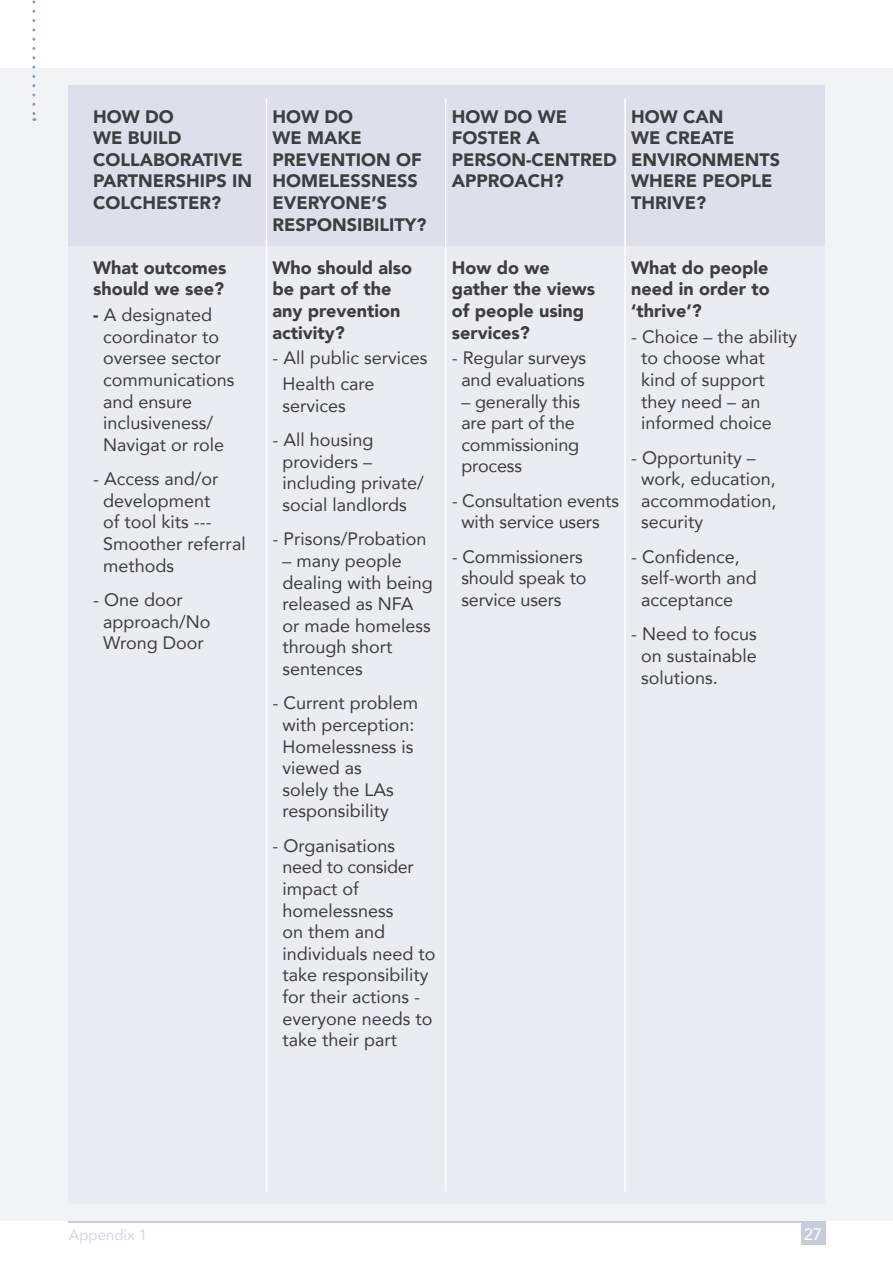
<style>
.page{position:relative;width:893px;height:1263px;background:#fff}
.page>*{position:absolute;margin:0;border:0;box-sizing:border-box;transform-origin:0 0}
.t1{font:18px/21.6px "Avenir";color:#3e3e3f}
.t2{font:900 18px/21.6px "Avenir";color:#3e3e3f}
.t3{font:16.5px "Avenir";color:#fff}
.t4{font:15px "Avenir";color:#d1d7e4}
.s1{font-weight:900}
</style>
<div class="page">
<hr style="left:68px;top:1220px;width:757px;height:3px;background:#c5cddd">
<div style="left:801px;top:1220px;width:24px;height:25px;background:#c5cddd"></div>
<div style="left:0;top:68px;width:893px;height:1152px;background:#f2f3f4"></div>
<div style="left:68px;top:85px;width:757px;height:1118px;background:#ebecf2"></div>
<div style="left:68px;top:85px;width:757px;height:160px;background:#dde0eb"></div>
<svg style="left:32px;top:0;width:3px;height:121px"></svg>
<hr style="left:266px;top:99px;width:1px;height:1092px;background:#fff">
<hr style="left:445px;top:99px;width:1px;height:1092px;background:#fff">
<hr style="left:624px;top:99px;width:2px;height:1092px;background:#fff">
<p class="t2" style="left:93px;top:105px;width:161px">HOW DO<br>WE BUILD<br>COLLABORATIVE<br>PARTNERSHIPS IN<br>COLCHESTER?</p>
<p class="t2" style="left:93px;top:256px;width:135px">What outcomes should we see?</p>
<p class="t1" style="left:103px;top:304px;width:133px;text-indent:-10px"><span class="s1">-</span> A designated coordinator to oversee sector communications and ensure inclusiveness/<br>Navigat or role</p>
<p class="t1" style="left:103px;top:468px;width:144px;text-indent:-10px">- Access and/or development<br>of tool kits ---<br>Smoother referral methods</p>
<p class="t1" style="left:93px;top:588px;width:91px">- One door</p>
<p class="t1" style="left:103px;top:610px;width:109px">approach/No<br>Wrong Door</p>
<p class="t2" style="left:272px;top:105px;width:151px">HOW DO<br>WE MAKE<br>PREVENTION OF<br>HOMELESSNESS</p>
<p class="t2" style="left:272px;top:191px;width:116px">EVERYONE’S</p>
<p class="t2" style="left:272px;top:213px;width:155px">RESPONSIBILITY?</p>
<p class="t2" style="left:272px;top:256px;width:141px">Who should also be part of the any prevention activity?</p>
<p class="t1" style="left:272px;top:347px;width:157px">- All public services</p>
<p class="t1" style="left:282px;top:373px;width:94px">Health care services</p>
<p class="t1" style="left:272px;top:429px;width:103px">- All housing</p>
<p class="t1" style="left:282px;top:450px;width:91px">providers –</p>
<p class="t1" style="left:282px;top:472px;width:143px">including private/ social landlords</p>
<p class="t1" style="left:272px;top:528px;width:156px">- Prisons/Probation</p>
<p class="t1" style="left:282px;top:549px;width:152px">– many people dealing with being released as NFA or made homeless through short sentences</p>
<p class="t1" style="left:282px;top:692px;width:137px;text-indent:-10px">- Current problem with perception:<br>Homelessness is viewed as<br>solely the LAs responsibility</p>
<p class="t1" style="left:282px;top:834px;width:155px;text-indent:-10px">- Organisations need to consider impact of homelessness<br>on them and individuals need to take responsibility for their actions - everyone needs to take their part</p>
<p class="t2" style="left:452px;top:105px;width:166px">HOW DO WE<br>FOSTER A<br>PERSON-CENTRED<br>APPROACH?</p>
<p class="t2" style="left:631px;top:105px;width:150px">HOW CAN<br>WE CREATE<br>ENVIRONMENTS<br>WHERE PEOPLE<br>THRIVE?</p>
<p class="t2" style="left:452px;top:256px;width:145px">How do we gather the views of people using services?</p>
<p class="t1" style="left:452px;top:347px;width:136px;text-align:center">- Regular surveys and evaluations</p>
<p class="t1" style="left:461px;top:390px;width:120px">– generally this are part of the commissioning process</p>
<p class="t1" style="left:452px;top:489px;width:169px;text-align:center">- Consultation events with service users</p>
<p class="t1" style="left:461px;top:545px;width:127px;text-indent:-10px">- Commissioners should speak to service users</p>
<p class="t2" style="left:631px;top:256px;width:140px">What do people need in order to</p>
<p class="t2" style="left:631px;top:299px;width:72px">‘thrive’?</p>
<p class="t1" style="left:641px;top:325px;width:158px;text-indent:-10px">- Choice – the ability to choose what kind of support they need – an informed choice</p>
<p class="t1" style="left:641px;top:446px;width:137px;text-indent:-10px">- Opportunity – work, education, accommodation, security</p>
<p class="t1" style="left:641px;top:545px;width:117px;text-indent:-10px">- Confidence, self-worth and acceptance</p>
<p class="t1" style="left:641px;top:623px;width:117px;text-align:justify;text-indent:-10px">- Need to focus on sustainable solutions.</p>
<p class="t4" style="left:69px;top:1222px;width:80px">Appendix 1</p>
<p class="t3" style="left:804px;top:1221px;width:20px">27</p>
</div>
